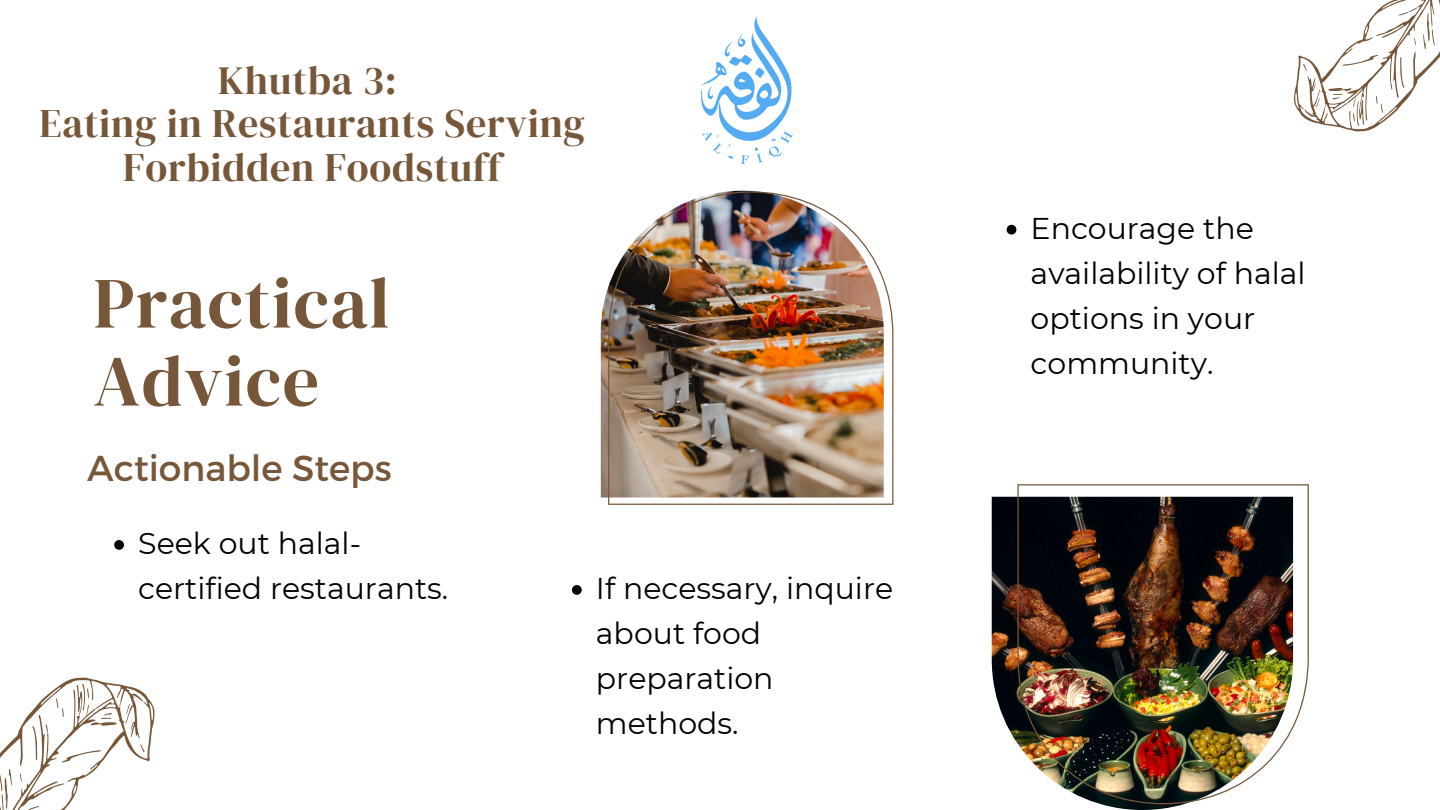
<style>
.page{position:relative;width:1440px;height:810px;background:#fff}
.page>*{position:absolute;margin:0;border:0;box-sizing:border-box;transform-origin:0 0}
.t1{font:72px/78px "DM Serif Display";letter-spacing:.02em;color:#775739}
.t2{font:40px/43.5px "DM Serif Display";letter-spacing:.02em;color:#775739;text-align:center}
.t3{font:36px "Montserrat";color:#775739}
.t4{font:30px/45px "Montserrat";color:#000}
</style>
<div class="page">
<img style="left:601px;top:288px;width:7px;height:210px">
<img style="left:608px;top:191px;width:285px;height:314px">
<img style="left:992px;top:497px;width:192px;height:313px">
<img style="left:1017px;top:484px;width:292px;height:320px">
<svg style="left:114px;top:540px;width:10px;height:10px"></svg>
<svg style="left:572px;top:585px;width:10px;height:10px"></svg>
<svg style="left:1007px;top:225px;width:9px;height:10px"></svg>
<svg style="left:0;top:677px;width:155px;height:133px"></svg>
<svg style="left:1294px;top:0;width:146px;height:132px"></svg>
<img style="left:702px;top:16px;width:91px;height:147px">
<p class="t2" style="left:40px;top:58px;width:547px">Khutba 3:<br>Eating in Restaurants Serving<br>Forbidden Foodstuff</p>
<h2 class="t1" style="left:93px;top:263px;width:298px">Practical<br>Advice</h2>
<p class="t3" style="left:87px;top:444px;width:306px">Actionable Steps</p>
<p class="t4" style="left:138px;top:521px;width:311px">Seek out halal&shy;certified restaurants.</p>
<p class="t4" style="left:596px;top:566px;width:299px">If necessary, inquire about food preparation methods.</p>
<p class="t4" style="left:1031px;top:206px;width:277px">Encourage the availability of halal options in your community.</p>
</div>
